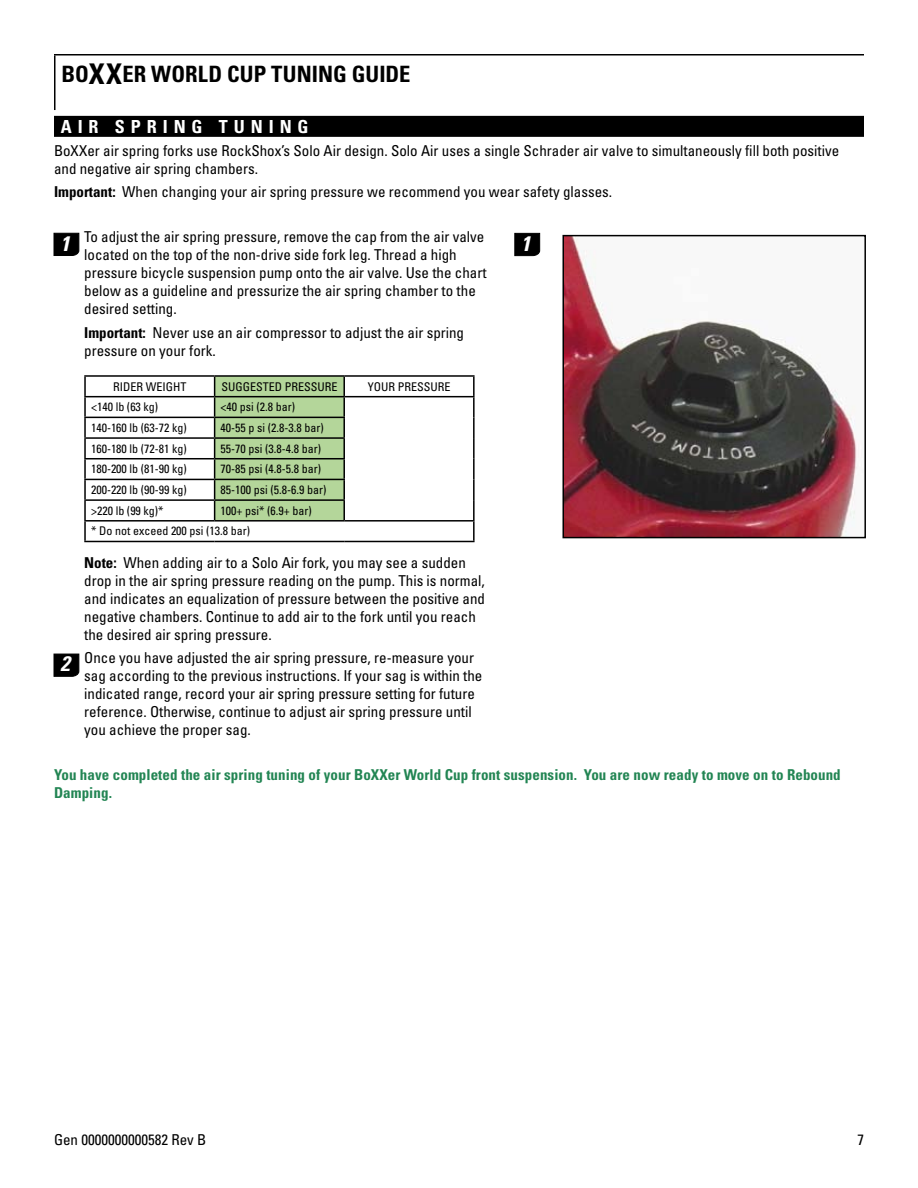
<style>
.page{position:relative;width:918px;height:1188px;background:#fff}
.page>*{position:absolute;margin:0;border:0;box-sizing:border-box;transform-origin:0 0}
.t1{font:700 condensed 22.5px "Univers LT Std";letter-spacing:.005em;color:#000}
.t2{font:italic 700 condensed 21px "Univers LT Std";color:#fff}
.t3{font:700 condensed 18px "Univers LT Std";letter-spacing:.33em;color:#fff}
.t4{font:condensed 15px/18px "Univers LT Std";color:#000}
.t5{font:700 condensed 15px/18px "Univers LT Std";letter-spacing:.005em;color:#228553}
.t6{font:condensed 12px/20.7px "Univers LT Std";color:#000}
.s1{font-size:28.5px}
.s2{font-weight:700}
.s3{font-weight:700;font-style:italic;font-size:21px;color:#fff}
</style>
<div class="page">
<div style="left:54px;top:116px;width:810px;height:21px;background:#000"></div>
<svg style="left:53px;top:233px;width:27px;height:23px"></svg>
<hr style="left:84px;top:375px;width:131px;height:2px;background:#000">
<svg style="left:84px;top:377px;width:2px;height:19px"></svg>
<hr style="left:215px;top:375px;width:129px;height:2px;background:#000">
<hr style="left:344px;top:375px;width:131px;height:2px;background:#000">
<svg style="left:473px;top:377px;width:2px;height:19px"></svg>
<hr style="left:84px;top:396px;width:131px;height:1px;background:#000">
<hr style="left:84px;top:397px;width:2px;height:20px;background:#000">
<hr style="left:344px;top:396px;width:131px;height:1px;background:#000">
<hr style="left:473px;top:397px;width:2px;height:20px;background:#000">
<hr style="left:84px;top:417px;width:131px;height:1px;background:#000">
<hr style="left:473px;top:417px;width:2px;height:21px;background:#000">
<hr style="left:84px;top:437px;width:131px;height:2px;background:#000">
<svg style="left:84px;top:418px;width:2px;height:40px"></svg>
<hr style="left:473px;top:438px;width:2px;height:21px;background:#000">
<hr style="left:84px;top:458px;width:131px;height:1px;background:#000">
<hr style="left:84px;top:459px;width:2px;height:20px;background:#000">
<hr style="left:473px;top:459px;width:2px;height:20px;background:#000">
<hr style="left:84px;top:479px;width:131px;height:1px;background:#000">
<hr style="left:473px;top:479px;width:2px;height:21px;background:#000">
<hr style="left:84px;top:499px;width:131px;height:2px;background:#000">
<svg style="left:214px;top:376px;width:131px;height:144px;background:#a4c38c"></svg>
<hr style="left:473px;top:500px;width:2px;height:20px;background:#000">
<hr style="left:84px;top:520px;width:131px;height:2px;background:#000">
<svg style="left:84px;top:480px;width:2px;height:61px"></svg>
<hr style="left:215px;top:520px;width:129px;height:2px;background:#000">
<hr style="left:344px;top:520px;width:131px;height:2px;background:#000">
<svg style="left:473px;top:522px;width:2px;height:19px"></svg>
<hr style="left:84px;top:541px;width:131px;height:1px;background:#000">
<hr style="left:215px;top:541px;width:129px;height:1px;background:#000">
<hr style="left:344px;top:541px;width:131px;height:1px;background:#000">
<svg style="left:53px;top:653px;width:27px;height:24px"></svg>
<svg style="left:514px;top:233px;width:26px;height:23px"></svg>
<img style="left:565px;top:238px;width:294px;height:297px">
<div style="left:562px;top:235px;width:304px;height:303px;border:2px solid #000"></div>
<hr style="left:54px;top:54px;width:810px;height:2px;background:#000">
<hr style="left:54px;top:55px;width:2px;height:55px;background:#000">
<h1 class="t1" style="left:62px;top:60px;width:351px">Bo<span class="s1">XX</span>er world cup Tuning Guide</h1>
<p class="t3" style="left:61px;top:116px;width:249px">Air Spring Tuning</p>
<p class="t4" style="left:54px;top:141px;width:787px">BoXXer air spring forks use RockShox’s Solo Air design. Solo Air uses a single Schrader air valve to simultaneously fill both positive and negative air spring chambers.</p>
<p class="t4" style="left:54px;top:183px;width:560px"><span class="s2">Important:</span> When changing your air spring pressure we recommend you wear safety glasses.</p>
<p class="t4" style="left:84px;top:228px;width:404px;text-indent:-24px"><span class="s3">1</span> To adjust the air spring pressure, remove the cap from the air valve located on the top of the non-drive side fork leg. Thread a high pressure bicycle suspension pump onto the air valve. Use the chart below as a guideline and pressurize the air spring chamber to the desired setting.</p>
<p class="t4" style="left:84px;top:323px;width:381px"><span class="s2">Important:</span> Never use an air compressor to adjust the air spring pressure on your fork.</p>
<p class="t6" style="left:113px;top:376px;width:75px">RIDER WEIGHT</p>
<p class="t6" style="left:221px;top:376px;width:118px">SUGGESTED PRESSURE</p>
<p class="t6" style="left:368px;top:376px;width:45px">Your Pressure</p>
<p class="t6" style="left:91px;top:397px;width:69px">&lt;140 lb (63 kg)</p>
<p class="t6" style="left:221px;top:397px;width:76px">&lt;40 psi (2.8 bar)</p>
<p class="t6" style="left:91px;top:417px;width:97px">140-160 lb (63-72 kg)</p>
<p class="t6" style="left:221px;top:417px;width:105px">40-55 p si (2.8-3.8 bar)</p>
<p class="t6" style="left:91px;top:438px;width:97px">160-180 lb (72-81 kg)</p>
<p class="t6" style="left:221px;top:438px;width:102px">55-70 psi (3.8-4.8 bar)</p>
<p class="t6" style="left:91px;top:459px;width:97px">180-200 lb (81-90 kg)</p>
<p class="t6" style="left:221px;top:459px;width:102px">70-85 psi (4.8-5.8 bar)</p>
<p class="t6" style="left:91px;top:479px;width:97px">200-220 lb (90-99 kg)</p>
<p class="t6" style="left:221px;top:479px;width:107px">85-100 psi (5.8-6.9 bar)</p>
<p class="t6" style="left:91px;top:500px;width:74px">&gt;220 lb (99 kg)*</p>
<h2 class="t2" style="left:521px;top:230px;width:16px">1</h2>
<p class="t6" style="left:91px;top:500px;width:222px;text-indent:130px">100+ psi* (6.9+ bar) * Do not exceed 200 psi (13.8 bar)</p>
<p class="t4" style="left:84px;top:553px;width:402px"><span class="s2">Note:</span> When adding air to a Solo Air fork, you may see a sudden drop in the air spring pressure reading on the pump. This is normal, and indicates an equalization of pressure between the positive and negative chambers. Continue to add air to the fork until you reach the desired air spring pressure.</p>
<p class="t4" style="left:84px;top:649px;width:400px;text-indent:-24px"><span class="s3">2</span> Once you have adjusted the air spring pressure, re-measure your sag according to the previous instructions. If your sag is within the indicated range, record your air spring pressure setting for future reference. Otherwise, continue to adjust air spring pressure until you achieve the proper sag.</p>
<p class="t5" style="left:54px;top:766px;width:788px">You have completed the air spring tuning of your BoXXer World Cup front suspension. You are now ready to move on to Rebound<br>Damping.</p>
<p class="t4" style="left:54px;top:1130px;width:154px">Gen 0000000000582 Rev B</p>
<p class="t4" style="left:857px;top:1130px;width:8px">7</p>
</div>
